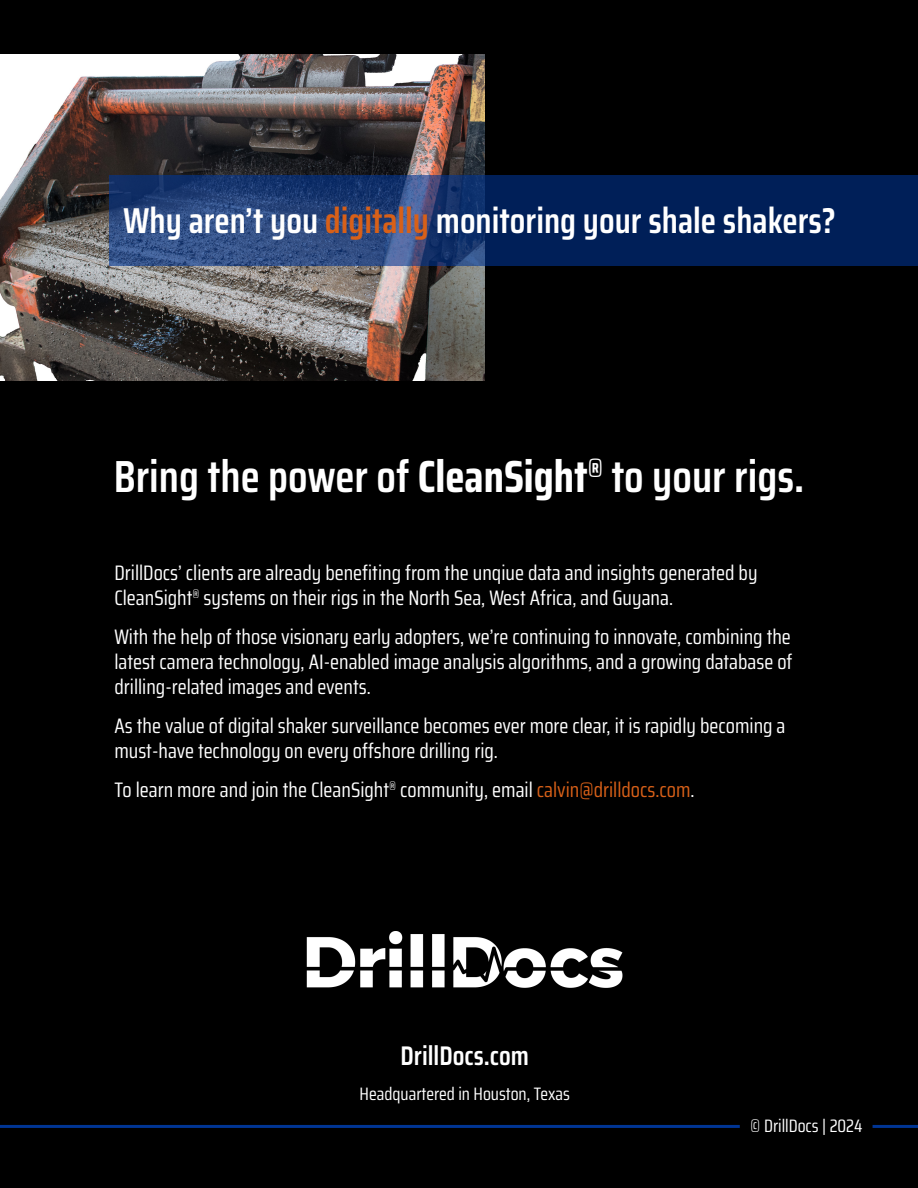
<style>
.page{position:relative;width:918px;height:1188px;background:#000}
.page>*{position:absolute;margin:0;border:0;box-sizing:border-box;transform-origin:0 0}
.t1{font:600 45px "Saira Condensed";color:#fff}
.t2{font:600 36px "Saira Condensed";color:#fff}
.t3{font:600 27px "Saira Condensed";color:#fff}
.t4{font:21px/25.2px "Saira Condensed";color:#fff}
.t5{font:18px "Saira Condensed";color:#fff}
.s1{color:#d86018}
.s2{font-weight:700}
</style>
<div class="page">
<img style="left:0;top:54px;width:485px;height:327px">
<svg style="left:109px;top:175px;width:809px;height:91px;background:#123069"></svg>
<hr style="left:0;top:1125px;width:740px;height:3px;background:#003594">
<hr style="left:873px;top:1125px;width:45px;height:3px;background:#003594">
<img style="left:306px;top:931px;width:317px;height:57px">
<p class="t2" style="left:123px;top:193px;width:714px">Why aren’t you <span class="s1">digitally</span> monitoring your shale shakers?</p>
<p class="t1" style="left:114px;top:443px;width:692px">Bring the power of <span class="s2">CleanSight</span><sup>®</sup> to your rigs.</p>
<p class="t4" style="left:114px;top:560px;width:645px">DrillDocs’ clients are already benefiting from the unqiue data and insights generated by<br>CleanSight<sup>®</sup> systems on their rigs in the North Sea, West Africa, and Guyana.</p>
<p class="t4" style="left:114px;top:623px;width:680px;text-align:justify">With the help of those visionary early adopters, we’re continuing to innovate, combining the latest camera technology, AI-enabled image analysis algorithms, and a growing database of drilling-related images and events.</p>
<p class="t4" style="left:114px;top:713px;width:673px">As the value of digital shaker surveillance becomes ever more clear, it is rapidly becoming a must-have technology on every offshore drilling rig.</p>
<p class="t4" style="left:114px;top:776px;width:582px">To learn more and join the CleanSight<sup>®</sup> community, email <span class="s1">calvin@drilldocs.com</span>.</p>
<p class="t3" style="left:401px;top:1035px;width:130px">DrillDocs.com</p>
<p class="t5" style="left:360px;top:1081px;width:212px">Headquartered in Houston, Texas</p>
<p class="t5" style="left:750px;top:1113px;width:114px">© DrillDocs | 2024</p>
</div>
